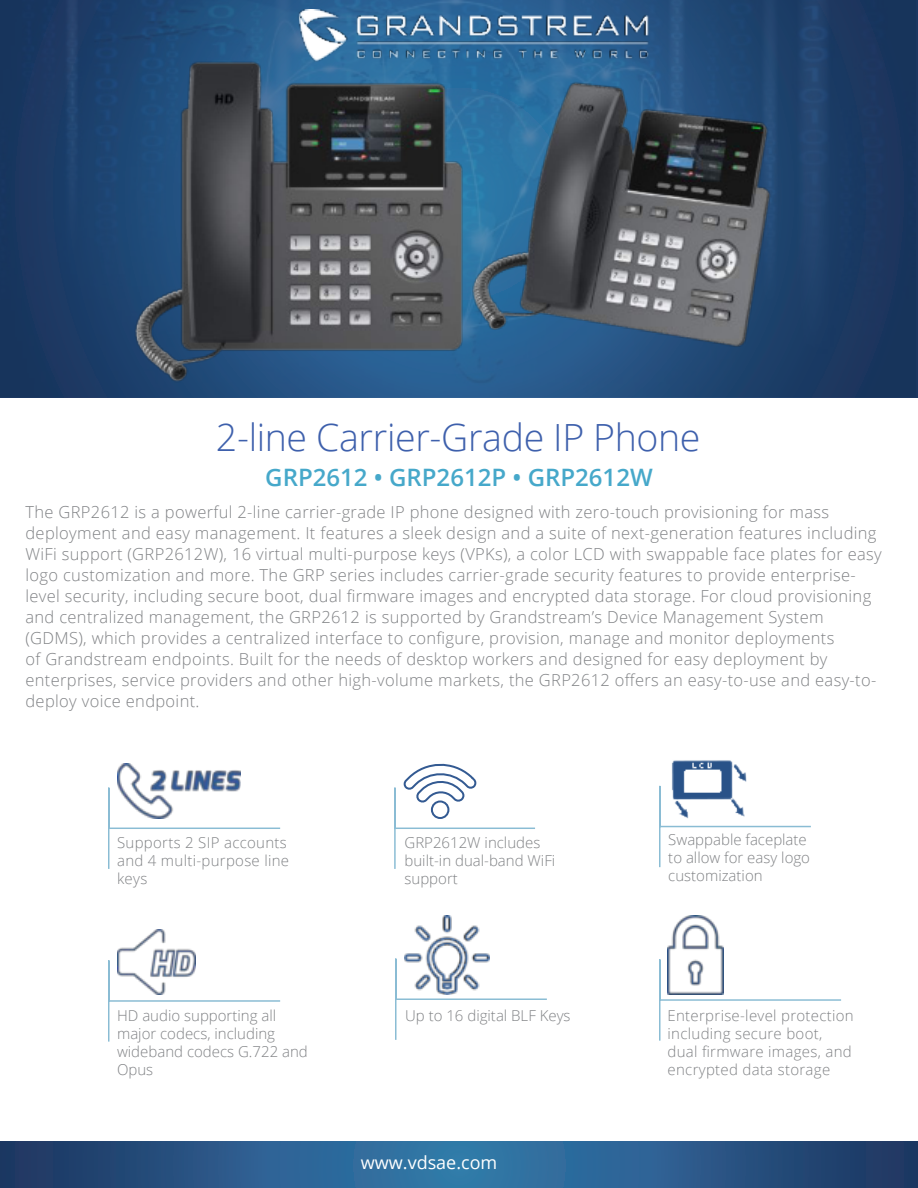
<style>
.page{position:relative;width:918px;height:1188px;background:#fff}
.page>*{position:absolute;margin:0;border:0;box-sizing:border-box;transform-origin:0 0}
.t1{font:300 37.5px "Open Sans";letter-spacing:-.01em;color:#3e60ac}
.t2{font:600 24px "Open Sans";color:#46a8ca}
.t3{font:18px "Open Sans";color:#fff}
.t4{font:300 16.5px/21px "Open Sans";letter-spacing:.02em;color:#808285}
.t5{font:300 15px/18px "Open Sans";color:#808285}
.t6{font:300 15px/18px "Open Sans";letter-spacing:.02em;color:#808285}
</style>
<div class="page">
<img style="left:0;top:0;width:916px;height:396px">
<img style="left:500px;top:64px;width:296px;height:309px">
<img style="left:291px;top:10px;width:362px;height:53px">
<svg style="left:0;top:1142px;width:918px;height:46px"></svg>
<svg style="left:108px;top:786px;width:173px;height:83px"></svg>
<svg style="left:659px;top:785px;width:152px;height:83px"></svg>
<svg style="left:108px;top:959px;width:173px;height:83px"></svg>
<svg style="left:395px;top:957px;width:152px;height:83px"></svg>
<svg style="left:659px;top:959px;width:182px;height:82px"></svg>
<svg style="left:394px;top:763px;width:141px;height:106px"></svg>
<img style="left:117px;top:929px;width:78px;height:65px">
<img style="left:405px;top:916px;width:84px;height:78px">
<img style="left:667px;top:916px;width:57px;height:78px">
<img style="left:119px;top:55px;width:381px;height:328px">
<img style="left:117px;top:764px;width:123px;height:54px">
<img style="left:667px;top:760px;width:84px;height:62px">
<h1 class="t1" style="left:216px;top:423px;width:486px">2-line Carrier-Grade IP Phone</h1>
<h2 class="t2" style="left:265px;top:464px;width:389px">GRP2612 • GRP2612P • GRP2612W</h2>
<p class="t4" style="left:26px;top:503px;width:858px">The GRP2612 is a powerful 2-line carrier-grade IP phone designed with zero-touch provisioning for mass deployment and easy management. It features a sleek design and a suite of next-generation features including WiFi support (GRP2612W), 16 virtual multi-purpose keys (VPKs), a color LCD with swappable face plates for easy logo customization and more. The GRP series includes carrier-grade security features to provide enterprise&shy;level security, including secure boot, dual firmware images and encrypted data storage. For cloud provisioning and centralized management, the GRP2612 is supported by Grandstream’s Device Management System (GDMS), which provides a centralized interface to configure, provision, manage and monitor deployments<br>of Grandstream endpoints. Built for the needs of desktop workers and designed for easy deployment by enterprises, service providers and other high-volume markets, the GRP2612 offers an easy-to-use and easy-to&shy;deploy voice endpoint.</p>
<p class="t6" style="left:117px;top:835px;width:174px">Supports 2 SIP accounts and 4 multi-purpose line keys</p>
<p class="t5" style="left:405px;top:835px;width:152px">GRP2612W includes built-in dual-band WiFi support</p>
<p class="t5" style="left:668px;top:832px;width:143px">Swappable faceplate to allow for easy logo customization</p>
<p class="t5" style="left:117px;top:1008px;width:192px">HD audio supporting all major codecs, including wideband codecs G.722 and<br>Opus</p>
<p class="t5" style="left:405px;top:1008px;width:167px">Up to 16 digital BLF Keys</p>
<p class="t6" style="left:668px;top:1008px;width:188px">Enterprise-level protection including secure boot, dual firmware images, and encrypted data storage</p>
<p class="t3" style="left:361px;top:1155px;width:138px">www.vdsae.com</p>
</div>
